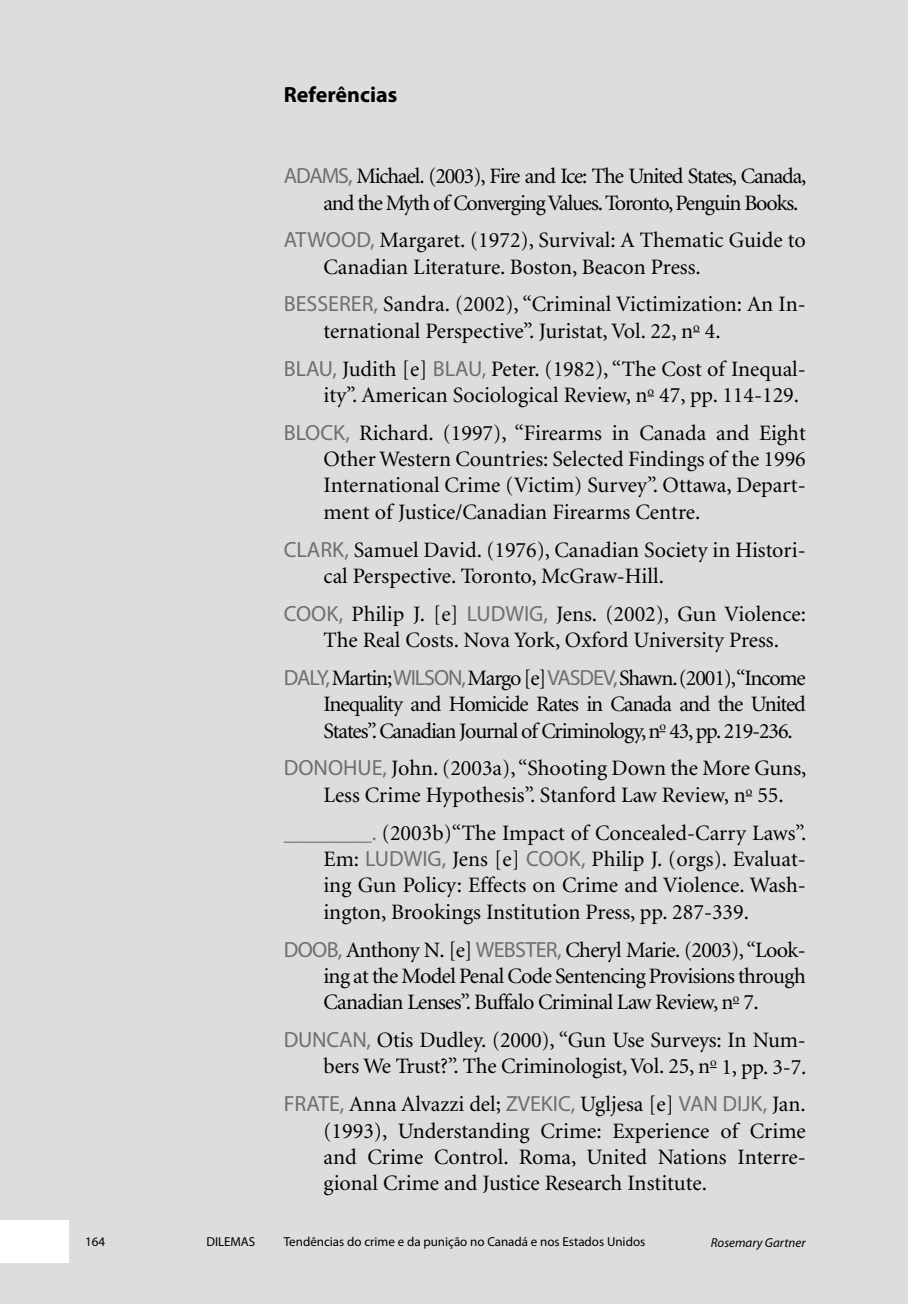
<style>
.page{position:relative;width:908px;height:1304px;background:#fff}
.page>*{position:absolute;margin:0;border:0;box-sizing:border-box;transform-origin:0 0}
.t1{font:22px/26.4px "Minion";letter-spacing:-.005em;color:#000}
.t2{font:22px/26.4px "Minion";letter-spacing:-.05em;color:#000}
.t3{font:700 22px "Myriad Pro";color:#000}
.t4{font:13px "Myriad Pro";color:#000}
.t5{font:italic 13px "Myriad Pro";color:#000}
.s1{font-family:"Myriad Pro";color:#6d6f71}
</style>
<div class="page">
<div style="left:0;top:0;width:907px;height:1304px;background:#dcddde"></div>
<div style="left:0;top:1220px;width:68px;height:43px;background:#fff"></div>
<p class="t3" style="left:283px;top:81px;width:115px">Referências</p>
<p class="t2" style="left:323px;top:164px;width:484px;text-indent:-40px"><span class="s1">ADAMS,</span> Michael. (2003), Fire and Ice: The United States, Canada, and the Myth of Converging Values. Toronto, Penguin Books.</p>
<p class="t1" style="left:323px;top:228px;width:483px;text-indent:-40px"><span class="s1">ATWOO D,</span> Margaret. (1972), Survival: A Thematic Guide to<br>Canadian Literature. Boston, Beacon Press.</p>
<p class="t1" style="left:323px;top:292px;width:483px;text-indent:-40px"><span class="s1">BESSERER,</span> Sandra. (2002), “Criminal Victimization: An In&shy;ternational Perspective”. Juristat, Vol. 22, n<sup>o</sup> 4.</p>
<p class="t1" style="left:323px;top:356px;width:483px;text-indent:-40px"><span class="s1">BLAU,</span> Judith [e] <span class="s1">BLAU,</span> Peter. (1982), “The Cost of Inequal&shy;ity”. American Sociological Review, n<sup>o</sup> 47, pp. 114-129.</p>
<p class="t1" style="left:323px;top:420px;width:483px;text-align:justify;text-indent:-40px"><span class="s1">BLOCK,</span> Richard. (1997), “Firearms in Canada and Eight Other Western Countries: Selected Findings of the 1996<br>International Crime (Victim) Survey”. Ottawa, Depart&shy;ment of Justice/Canadian Firearms Centre.</p>
<p class="t1" style="left:323px;top:537px;width:483px;text-indent:-40px"><span class="s1">CLARK,</span> Samuel David. (1976), Canadian Society in Histori&shy;cal Perspective. Toronto, McGraw-Hill.</p>
<p class="t1" style="left:283px;top:601px;width:523px;text-align:center"><span class="s1">COO K,</span> Philip J. [e] <span class="s1">LUDWIG,</span> Jens. (2002), Gun Violence:<br>The Real Costs. Nova York, Oxford University Press.</p>
<p class="t1" style="left:323px;top:665px;width:483px;text-align:justify;text-indent:-40px"><span class="s1">DALY,</span> Martin; <span class="s1">WILSON,</span> Margo [e] <span class="s1">VASDEV,</span> Shawn. (2001), “Income Inequality and Homicide Rates in Canada and the United States”. Canadian Journal of Criminology, n<sup>o</sup> 43, pp. 219-236.</p>
<p class="t1" style="left:323px;top:756px;width:484px;text-indent:-40px"><span class="s1">DONOHUE,</span> John. (2003a), “Shooting Down the More Guns,<br>Less Crime Hypothesis”. Stanford Law Review, n<sup>o</sup> 55.</p>
<p class="t1" style="left:323px;top:820px;width:484px;text-align:justify;text-indent:-40px"><span class="s1">________.</span> (2003b)“The Impact of Concealed-Carry Laws”.<br>Em: <span class="s1">LUDWIG,</span> Jens [e] <span class="s1">COO K,</span> Philip J. (orgs). Evaluat&shy;ing Gun Policy: Effects on Crime and Violence. Wash&shy;ington, Brookings Institution Press, pp. 287-339.</p>
<p class="t1" style="left:323px;top:937px;width:483px;text-align:justify;text-indent:-40px"><span class="s1">DOO B,</span> Anthony N. [e] <span class="s1">WEBSTER,</span> Cheryl Marie. (2003), “Look&shy;ing at the Model Penal Code Sentencing Provisions through Canadian Lenses”. Buffalo Criminal Law Review, n<sup>o</sup> 7.</p>
<p class="t1" style="left:283px;top:1028px;width:524px;text-align:right"><span class="s1">DUNCAN,</span> Otis Dudley. (2000), “Gun Use Surveys: In Num&shy;bers We Trust?”. The Criminologist, Vol. 25, n<sup>o</sup> 1, pp. 3-7.</p>
<p class="t1" style="left:323px;top:1092px;width:483px;text-align:justify;text-indent:-40px"><span class="s1">FRATE,</span> Anna Alvazzi del; <span class="s1">ZVEKIC,</span> Ugljesa [e] <span class="s1">VAN DIJK,</span> Jan. (1993), Understanding Crime: Experience of Crime and Crime Control. Roma, United Nations Interre&shy;gional Crime and Justice Research Institute.</p>
<p class="t4" style="left:85px;top:1234px;width:22px">164</p>
<p class="t4" style="left:206px;top:1234px;width:50px">DILEMAS</p>
<p class="t4" style="left:283px;top:1234px;width:363px">Tendências do crime e da punição no Canadá e nos Estados Unidos</p>
<p class="t5" style="left:710px;top:1234px;width:96px">Rosemary Gartner</p>
</div>
